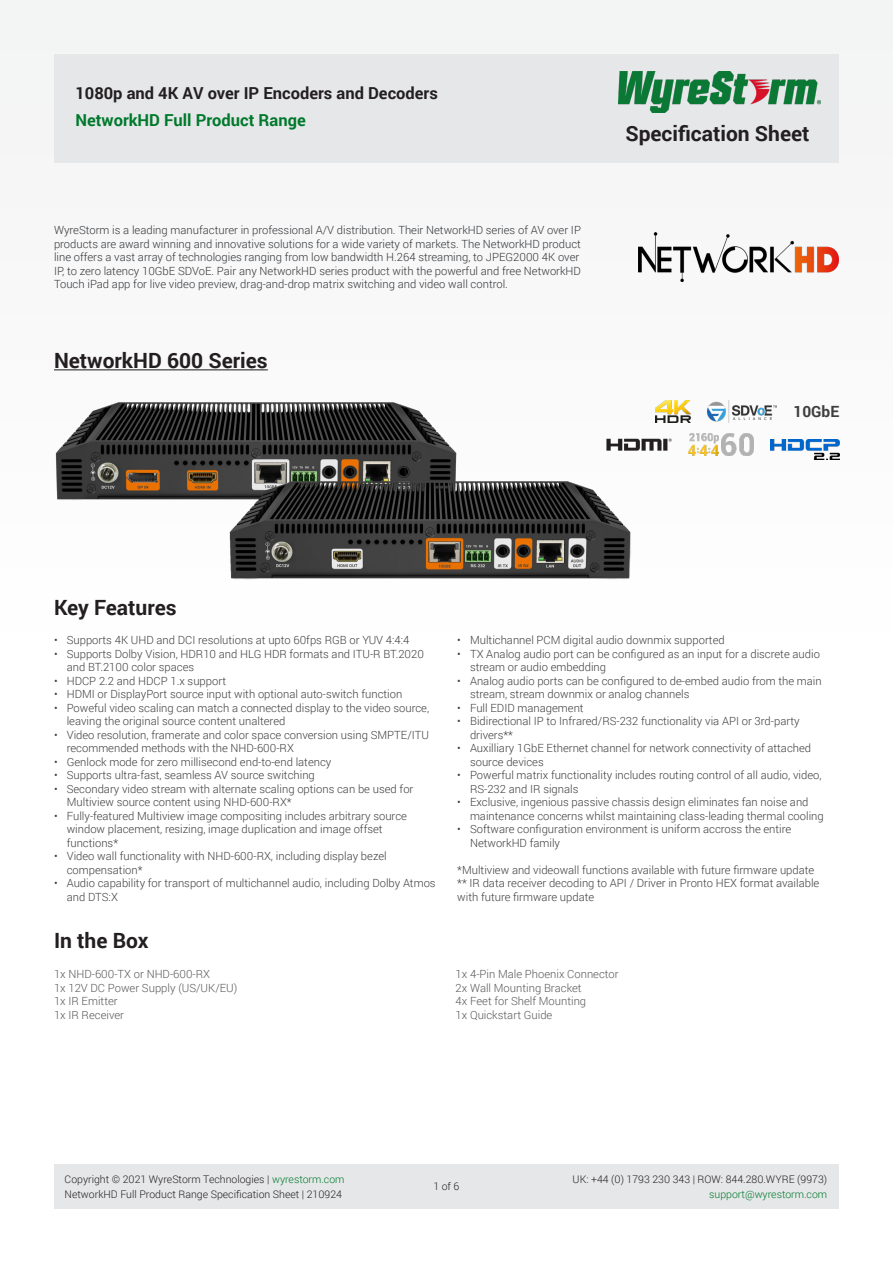
<style>
.page{position:relative;width:893px;height:1263px;background:#fff}
.page>*{position:absolute;margin:0;border:0;box-sizing:border-box;transform-origin:0 0}
.t1{font:700 21px "Roboto";color:#231f20}
.t2{font:700 16.5px "Roboto";color:#231f20}
.t3{font:700 16.5px "Roboto";color:#00792c}
.t4{font:700 15.45px "Roboto";color:#3e3e3f}
.t5{font:300 11.25px/13.5px "Roboto";color:#3e3e3f}
.t6{font:300 11.25px/13.5px "Roboto";color:#333638}
.t7{font:300 11.25px "Roboto";color:#57585a}
.t8{font:300 10.5px "Roboto";color:#231f20}
.t9{font:300 10.5px "Roboto";color:#00792c}
.s1{color:#00792c}
</style>
<div class="page">
<div style="left:0;top:0;width:893px;height:659px;background:#f9f9f9"></div>
<div style="left:54px;top:1164px;width:785px;height:45px;background:#e6e7e9"></div>
<div style="left:54px;top:54px;width:785px;height:108px;background:#e6e7e9"></div>
<img style="left:618px;top:72px;width:203px;height:41px">
<hr style="left:54px;top:369px;width:214px;height:1px;background:#231f20">
<img style="left:638px;top:233px;width:201px;height:49px">
<img style="left:656px;top:400px;width:34px;height:22px">
<img style="left:707px;top:400px;width:70px;height:22px">
<img style="left:770px;top:440px;width:69px;height:19px">
<img style="left:606px;top:438px;width:66px;height:12px">
<img style="left:689px;top:433px;width:65px;height:22px">
<img style="left:55px;top:402px;width:402px;height:98px">
<img style="left:228px;top:479px;width:403px;height:100px">
<p class="t2" style="left:75px;top:81px;width:364px">1080p and 4K AV over IP Encoders and Decoders</p>
<p class="t3" style="left:75px;top:109px;width:232px">NetworkHD Full Product Range</p>
<p class="t6" style="left:54px;top:223px;width:528px">WyreStorm is a leading manufacturer in professional A/V distribution. Their NetworkHD series of AV over IP products are award winning and innovative solutions for a wide variety of markets. The NetworkHD product line offers a vast array of technologies ranging from low bandwidth H.264 streaming, to JPEG2000 4K over IP, to zero latency 10GbE SDVoE. Pair any NetworkHD series product with the powerful and free NetworkHD Touch iPad app for live video preview, drag-and-drop matrix switching and video wall control.</p>
<p class="t1" style="left:54px;top:346px;width:215px">NetworkHD 600 Series</p>
<p class="t1" style="left:625px;top:119px;width:186px">Specification Sheet</p>
<p class="t4" style="left:793px;top:400px;width:47px">10GbE</p>
<p class="t1" style="left:54px;top:593px;width:124px">Key Features</p>
<p class="t5" style="left:54px;top:633px;width:357px">• Supports 4K UHD and DCI resolutions at upto 60fps RGB or YUV 4:4:4</p>
<p class="t5" style="left:67px;top:646px;width:359px;text-indent:-13px">• Supports Dolby Vision, HDR10 and HLG HDR formats and ITU-R BT.2020 and BT.2100 color spaces</p>
<p class="t5" style="left:54px;top:673px;width:174px">• HDCP 2.2 and HDCP 1.x support</p>
<p class="t5" style="left:54px;top:687px;width:350px">• HDMI or DisplayPort source input with optional auto-switch function</p>
<p class="t5" style="left:67px;top:700px;width:364px;text-indent:-13px">• Poweful video scaling can match a connected display to the video source, leaving the original source content unaltered</p>
<p class="t5" style="left:67px;top:727px;width:364px;text-indent:-13px">• Video resolution, framerate and color space conversion using SMPTE/ITU recommended methods with the NHD-600-RX</p>
<p class="t5" style="left:54px;top:754px;width:279px">• Genlock mode for zero millisecond end-to-end latency</p>
<p class="t5" style="left:54px;top:768px;width:262px">• Supports ultra-fast, seamless AV source switching</p>
<p class="t5" style="left:67px;top:781px;width:348px;text-indent:-13px">• Secondary video stream with alternate scaling options can be used for<br>Multiview source content using NHD-600-RX*</p>
<p class="t5" style="left:67px;top:808px;width:342px;text-indent:-13px">• Fully-featured Multiview image compositing includes arbitrary source window placement, resizing, image duplication and image offset functions*</p>
<p class="t5" style="left:67px;top:849px;width:321px;text-indent:-13px">• Video wall functionality with NHD-600-RX, including display bezel compensation*</p>
<p class="t5" style="left:67px;top:876px;width:370px;text-indent:-13px">• Audio capability for transport of multichannel audio, including Dolby Atmos and DTS:X</p>
<p class="t1" style="left:54px;top:925px;width:96px">In the Box</p>
<p class="t7" style="left:54px;top:966px;width:158px">1x NHD-600-TX or NHD-600-RX</p>
<p class="t7" style="left:54px;top:980px;width:185px">1x 12V DC Power Supply (US/UK/EU)</p>
<p class="t7" style="left:54px;top:993px;width:65px">1x IR Emitter</p>
<p class="t7" style="left:54px;top:1007px;width:72px">1x IR Receiver</p>
<p class="t5" style="left:457px;top:633px;width:269px">• Multichannel PCM digital audio downmix supported</p>
<p class="t5" style="left:470px;top:646px;width:351px;text-indent:-13px">• TX Analog audio port can be configured as an input for a discrete audio stream or audio embedding</p>
<p class="t5" style="left:470px;top:673px;width:353px;text-indent:-13px">• Analog audio ports can be configured to de-embed audio from the main stream, stream downmix or analog channels</p>
<p class="t5" style="left:457px;top:700px;width:128px">• Full EDID management</p>
<p class="t5" style="left:470px;top:714px;width:331px;text-indent:-13px">• Bidirectional IP to Infrared/RS-232 functionality via API or 3rd-party drivers**</p>
<p class="t5" style="left:470px;top:741px;width:343px;text-indent:-13px">• Auxilliary 1GbE Ethernet channel for network connectivity of attached source devices</p>
<p class="t5" style="left:470px;top:768px;width:353px;text-indent:-13px">• Powerful matrix functionality includes routing control of all audio, video,<br>RS-232 and IR signals</p>
<p class="t5" style="left:470px;top:795px;width:355px;text-indent:-13px">• Exclusive, ingenious passive chassis design eliminates fan noise and maintenance concerns whilst maintaining class-leading thermal cooling</p>
<p class="t5" style="left:470px;top:822px;width:323px;text-indent:-13px">• Software configuration environment is uniform accross the entire<br>NetworkHD family</p>
<p class="t5" style="left:457px;top:862px;width:359px">*Multiview and videowall functions available with future firmware update</p>
<p class="t5" style="left:457px;top:876px;width:364px">** IR data receiver decoding to API / Driver in Pronto HEX format available with future firmware update</p>
<p class="t7" style="left:456px;top:966px;width:164px">1x 4-Pin Male Phoenix Connector</p>
<p class="t7" style="left:456px;top:980px;width:127px">2x Wall Mounting Bracket</p>
<p class="t7" style="left:456px;top:993px;width:132px">4x Feet for Shelf Mounting</p>
<p class="t7" style="left:456px;top:1007px;width:98px">1x Quickstart Guide</p>
<p class="t8" style="left:65px;top:1172px;width:281px">Copyright © 2021 WyreStorm Technologies | <span class="s1">wyrestorm.com</span></p>
<p class="t8" style="left:65px;top:1187px;width:279px">NetworkHD Full Product Range Specification Sheet | 210924</p>
<p class="t8" style="left:433px;top:1179px;width:27px">1 of 6</p>
<p class="t8" style="left:573px;top:1172px;width:256px">UK: +44 (0) 1793 230 343 | ROW: 844.280.WYRE (9973)</p>
<p class="t9" style="left:709px;top:1187px;width:120px">support@wyrestorm.com</p>
</div>
